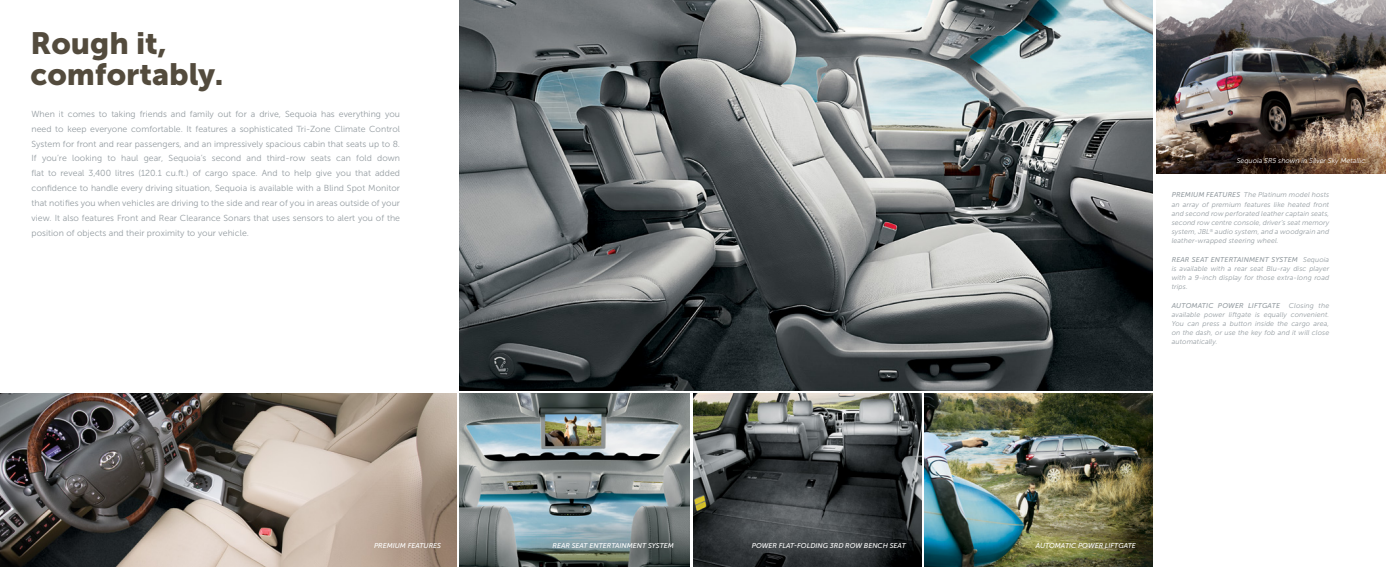
<style>
.page{position:relative;width:1386px;height:567px;background:#fff}
.page>*{position:absolute;margin:0;border:0;box-sizing:border-box;transform-origin:0 0}
.t1{font:30.62px/30.6px "Museo Sans 900";color:#534b3d}
.t2{font:8.75px/14.9px "Museo Sans 300";letter-spacing:.005em;color:#949ca1;text-align:justify}
.t3{font:italic 7px/9.2px "Museo Sans 300";letter-spacing:.015em;color:#949ca1;text-align:justify}
.t4{font:italic 7px "Museo Sans 500";color:#fff}
.t5{font:italic 7px "Museo Sans 500";letter-spacing:.015em;color:#949ca1}
.t6{font:italic 7px "Museo Sans 300";color:#fff}
.s1{font-family:"Museo Sans 500"}
.s2{font-family:"Museo Sans 300"}
</style>
<div class="page">
<img style="left:460px;top:0;width:693px;height:391px">
<img style="left:924px;top:394px;width:229px;height:173px">
<img style="left:0;top:394px;width:457px;height:173px">
<img style="left:1156px;top:0;width:230px;height:173px">
<img style="left:693px;top:394px;width:228px;height:173px">
<img style="left:460px;top:394px;width:230px;height:173px">
<h1 class="t1" style="left:31px;top:28px;width:194px">Rough it, comfortably.</h1>
<p class="t2" style="left:32px;top:106px;width:370px">When it comes to taking friends and family out for a drive, Sequoia has everything you need to keep everyone comfortable. It features a sophisticated Tri-Zone Climate Control System for front and rear passengers, and an impressively spacious cabin that seats up to 8.<br>If you’re looking to haul gear, Sequoia’s second and third-row seats can fold down flat to reveal 3,400 litres (120.1 cu.ft.) of cargo space. And to help give you that added confidence to handle every driving situation, Sequoia is available with a Blind Spot Monitor that notifies you when vehicles are driving to the side and rear of you in areas outside of your view. It also features Front and Rear Clearance Sonars that uses sensors to alert you of the position of objects and their proximity to your vehicle.</p>
<p class="t6" style="left:1237px;top:157px;width:132px">Sequoia SR5 shown in Silver Sky Metallic.</p>
<p class="t3" style="left:1172px;top:190px;width:159px"><span class="s1">PREMIUM FEATURES</span> The Platinum model hosts an array of premium features like heated front and second row perforated leather captain seats, second row centre console, driver’s seat memory system, JBL<sup>®</sup> audio system, and a woodgrain and leather-wrapped steering wheel.</p>
<p class="t5" style="left:1172px;top:255px;width:159px">REAR SEAT ENTERTAINMENT SYSTEM <span class="s2">Sequoia</span></p>
<p class="t3" style="left:1172px;top:264px;width:159px">is available with a rear seat Blu-ray disc player with a 9-inch display for those extra-long road trips.</p>
<p class="t5" style="left:1172px;top:301px;width:110px">AUTOMATIC POWER LIFTGATE</p>
<p class="t3" style="left:1172px;top:301px;width:159px;text-indent:117px">Closing the available power liftgate is equally convenient.<br>You can press a button inside the cargo area, on the dash, or use the key fob and it will close automatically.</p>
<p class="t4" style="left:374px;top:542px;width:68px">PREMIUM FEATURES</p>
<p class="t4" style="left:553px;top:542px;width:123px">REAR SEAT ENTERTAINMENT SYSTEM</p>
<p class="t4" style="left:1036px;top:542px;width:102px">AUTOMATIC POWER LIFTGATE</p>
<p class="t4" style="left:752px;top:542px;width:156px">POWER FLAT-FOLDING 3RD ROW BENCH SEAT</p>
</div>
